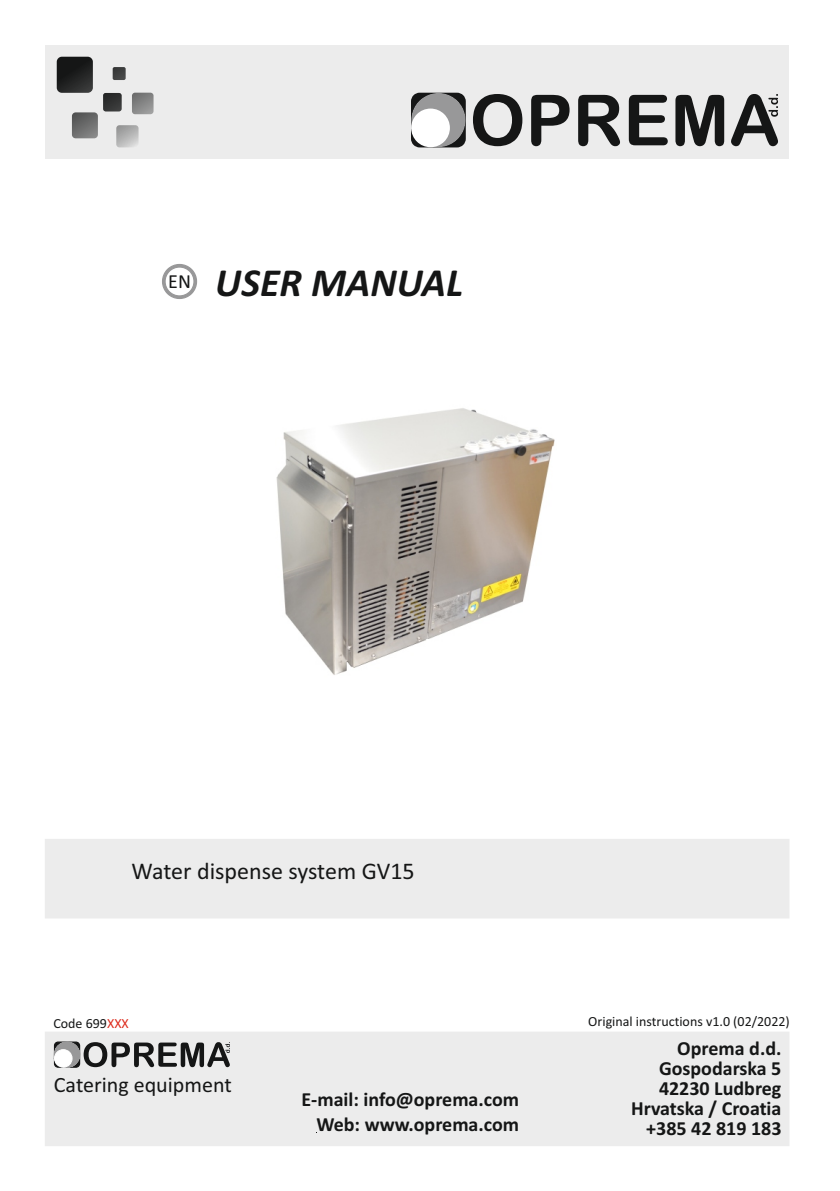
<style>
.page{position:relative;width:840px;height:1191px;background:#fff}
.page>*{position:absolute;margin:0;border:0;box-sizing:border-box;transform-origin:0 0}
.t1{font:italic 700 40px "Calibri";color:#151616}
.t2{font:24px "Calibri";color:#151616}
.t3{font:22px "Calibri";color:#151616}
.t4{font:700 20px/20px "Calibri";color:#151616;text-align:right}
.t5{font:20px "Calibri";color:#151616}
.t6{font:14px "Calibri";color:#151616}
.s1{color:#dd2b1c}
</style>
<div class="page">
<div style="left:45px;top:839px;width:744px;height:79px;background:#ececec"></div>
<div style="left:45px;top:45px;width:743px;height:114px;background:#ececec"></div>
<div style="left:45px;top:1032px;width:744px;height:114px;background:#ececec"></div>
<div style="left:57px;top:57px;width:36px;height:36px;background:linear-gradient(to bottom,#0f1111,#2f3030);border-radius:5px"></div>
<div style="left:72px;top:112px;width:26px;height:26px;background:linear-gradient(to bottom,#575858,#7e7e7e);border-radius:4px"></div>
<div style="left:113px;top:67px;width:13px;height:13px;background:#404141;border-radius:2px"></div>
<svg style="left:132px;top:93px;width:21px;height:21px"></svg>
<svg style="left:116px;top:125px;width:22px;height:22px"></svg>
<div style="left:103px;top:93px;width:18px;height:18px;background:#303131;border-radius:3px"></div>
<svg style="left:162px;top:264px;width:35px;height:35px"></svg>
<svg style="left:53px;top:1040px;width:177px;height:28px;background:#979797"></svg>
<svg style="left:473px;top:94px;width:304px;height:52px"></svg>
<svg style="left:411px;top:92px;width:55px;height:56px;background:#ababac"></svg>
<img style="left:276px;top:408px;width:279px;height:267px">
<p class="t5" style="left:168px;top:273px;width:24px">EN</p>
<h1 class="t1" style="left:215px;top:266px;width:249px">USER MANUAL</h1>
<p class="t2" style="left:132px;top:860px;width:284px">Water dispense system GV15</p>
<p class="t6" style="left:53px;top:1017px;width:77px">Code 699<span class="s1">XXX</span></p>
<p class="t6" style="left:588px;top:1015px;width:203px">Original instructions v1.0 (02/2022)</p>
<p class="t3" style="left:54px;top:1075px;width:179px">Catering equipment</p>
<p class="t4" style="left:301px;top:1089px;width:219px;line-height:24.4px">E-mail: info@oprema.com<br>Web: www.oprema.com</p>
<p class="t4" style="left:630px;top:1040px;width:152px">Oprema d.d.<br>Gospodarska 5<br>42230 Ludbreg<br>Hrvatska / Croatia +385 42 819 183</p>
</div>
